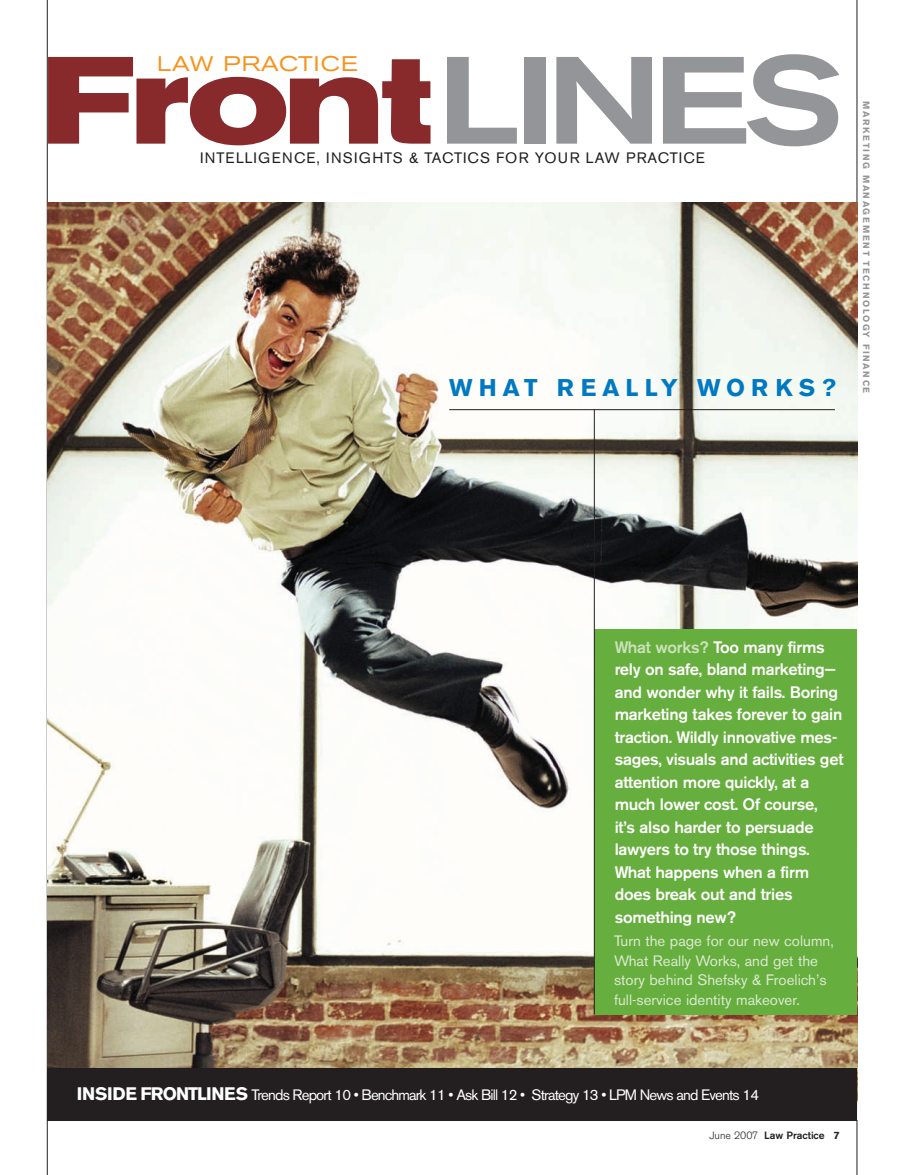
<style>
.page{position:relative;width:905px;height:1175px;background:#fff}
.page>*{position:absolute;margin:0;border:0;box-sizing:border-box;transform-origin:0 0}
.t1{font:700 expanded 122.7px "Akzidenz Grotesk BE";letter-spacing:-.01em;color:#88292c}
.t2{font:700 24px "Akzidenz Grotesk BE";letter-spacing:.255em;color:#0079c2}
.t3{font:expanded 21px "Akzidenz Grotesk BE";letter-spacing:.035em;color:#f7931d}
.t4{font:500 16.5px/22.5px "Akzidenz Grotesk BE";letter-spacing:-.015em;color:#fff}
.t5{font:15px/19.5px "Akzidenz Grotesk BE";color:#dbead1}
.t6{font:15px "Akzidenz Grotesk BE";letter-spacing:-.06em;color:#fff}
.t7{font:15px "Akzidenz Grotesk BE";letter-spacing:.08em;color:#231f20}
.t8{font:500 10.5px "Akzidenz Grotesk BE";color:#231f20}
.t9{font:700 9px "Akzidenz Grotesk BE";letter-spacing:.17em;color:#939598}
.s1{font-weight:500;color:#939598}
.s2{color:#cce1bb}
.s3{font-weight:700;font-size:18px}
.s4{font-weight:300}
.s5{font-weight:700}
</style>
<div class="page">
<hr style="left:856px;top:0;width:1px;height:1174px;background:#231f20">
<hr style="left:47px;top:0;width:1px;height:1174px;background:#231f20">
<img style="left:47px;top:202px;width:810px;height:866px">
<div style="left:595px;top:628px;width:261px;height:386px;background:#66ae3d"></div>
<hr style="left:449px;top:409px;width:385px;height:1px;background:#231f20">
<hr style="left:594px;top:410px;width:1px;height:604px;background:#231f20">
<div style="left:47px;top:1068px;width:810px;height:52px;background:#231f20"></div>
<hr style="left:0;top:0;width:1px;height:157px;background:#b28705">
<h1 class="t1" style="left:41px;top:57px;width:804px">Front<span class="s1">LINES</span></h1>
<p class="t7" style="left:200px;top:153px;width:506px">INTELLIGENCE, INSIGHTS &amp; TACTICS FOR YOUR LAW PRACTICE</p>
<p class="t3" style="left:157px;top:56px;width:202px">LAW PRACTICE</p>
<h2 class="t2" style="left:449px;top:378px;width:388px">WHAT REALLY WORKS?</h2>
<p class="t9" style="left:869px;top:101px;width:293px;rotate:90deg">MARKETING MANAGEMENT TECHNOLOGY FINANCE</p>
<p class="t4" style="left:614px;top:637px;width:230px"><span class="s2">What works?</span> Too many firms rely on safe, bland marketing— and wonder why it fails. Boring marketing takes forever to gain traction. Wildly innovative mes&shy;sages, visuals and activities get attention more quickly, at a much lower cost. Of course,<br>it’s also harder to persuade lawyers to try those things.<br>What happens when a firm does break out and tries something new?</p>
<p class="t5" style="left:614px;top:933px;width:221px">Turn the page for our new column,<br>What Really Works, and get the story behind Shefsky &amp; Froelich’s full-service identity makeover.</p>
<p class="t6" style="left:77px;top:1089px;width:683px"><span class="s3">INSIDE FRONTLINES</span> Trends Report 10 • Benchmark 11 • Ask Bill 12 • Strategy 13 • LPM News and Events 14</p>
<p class="t8" style="left:709px;top:1131px;width:132px"><span class="s4">June 2007</span> Law Practice <span class="s5">7</span></p>
</div>
